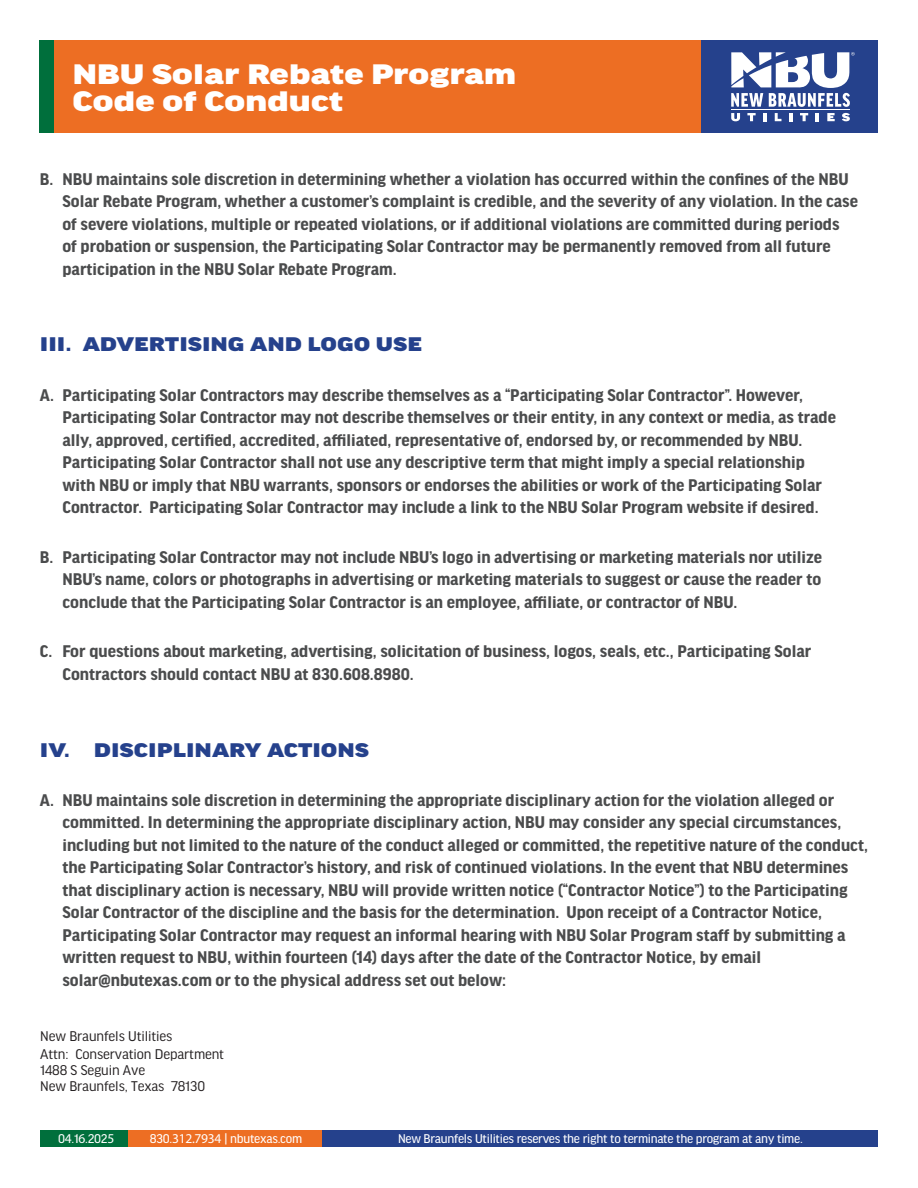
<style>
.page{position:relative;width:918px;height:1188px;background:#fff}
.page>*{position:absolute;margin:0;border:0;box-sizing:border-box;transform-origin:0 0}
.t1{font:900 30px/27px "Good Headline Pro Extd";letter-spacing:-.01em;color:#fff}
.t2{font:900 21px "Good Headline Pro Extd";color:#25418c}
.t3{font:700 18px/22.5px "Good Headline Pro";color:#4b4c4d}
.t4{font:15px/16.5px "Good Headline Pro";letter-spacing:-.01em;color:#231f20}
.t5{font:13.5px "Good Headline Pro News";letter-spacing:-.02em;color:#fff}
.s1{font-family:"Myriad Pro"}
</style>
<div class="page">
<div style="left:40px;top:1131px;width:89px;height:16px;background:#006f3c"></div>
<div style="left:129px;top:1131px;width:194px;height:16px;background:#ed6e23"></div>
<div style="left:323px;top:1131px;width:555px;height:16px;background:#25418c"></div>
<div style="left:701px;top:40px;width:177px;height:93px;background:#25418c"></div>
<div style="left:54px;top:40px;width:647px;height:93px;background:#ed6e23"></div>
<div style="left:40px;top:40px;width:14px;height:93px;background:#006f3c"></div>
<svg style="left:731px;top:113px;width:9px;height:8px"></svg>
<svg style="left:747px;top:113px;width:9px;height:8px"></svg>
<svg style="left:763px;top:113px;width:3px;height:8px"></svg>
<svg style="left:775px;top:113px;width:6px;height:8px"></svg>
<svg style="left:789px;top:113px;width:3px;height:8px"></svg>
<svg style="left:800px;top:113px;width:8px;height:8px"></svg>
<svg style="left:816px;top:113px;width:3px;height:8px"></svg>
<svg style="left:827px;top:113px;width:8px;height:8px"></svg>
<svg style="left:842px;top:113px;width:8px;height:8px"></svg>
<hr style="left:731px;top:109px;width:119px;height:1px;background:#fff">
<svg style="left:731px;top:52px;width:124px;height:55px"></svg>
<h1 class="t1" style="left:72px;top:61px;width:445px">NBU Solar Rebate Program<br>Code of Conduct</h1>
<p class="t3" style="left:62px;top:168px;width:797px;text-indent:-22px">B. NBU maintains sole discretion in determining whether a violation has occurred within the confines of the NBU Solar Rebate Program, whether a customer’s complaint is credible, and the severity of any violation. In the case of severe violations, multiple or repeated violations, or if additional violations are committed during periods of probation or suspension, the Participating Solar Contractor may be permanently removed from all future participation in the NBU Solar Rebate Program.</p>
<p class="t2" style="left:40px;top:334px;width:384px">III. ADVERTISING AND LOGO USE</p>
<p class="t3" style="left:62px;top:384px;width:775px;text-indent:-22px">A. Participating Solar Contractors may describe themselves as a “Participating Solar Contractor”. However, Participating Solar Contractor may not describe themselves or their entity, in any context or media, as trade ally, approved, certified, accredited, affiliated, representative of, endorsed by, or recommended by NBU.<br>Participating Solar Contractor shall not use any descriptive term that might imply a special relationship with NBU or imply that NBU warrants, sponsors or endorses the abilities or work of the Participating Solar Contractor. Participating Solar Contractor may include a link to the NBU Solar Program website if desired.</p>
<p class="t3" style="left:62px;top:546px;width:761px;text-align:justify;text-indent:-22px">B. Participating Solar Contractor may not include NBU’s logo in advertising or marketing materials nor utilize NBU’s name, colors or photographs in advertising or marketing materials to suggest or cause the reader to conclude that the Participating Solar Contractor is an employee, affiliate, or contractor of NBU.</p>
<p class="t3" style="left:62px;top:641px;width:751px;text-indent:-22px">C. For questions about marketing, advertising, solicitation of business, logos, seals, etc., Participating Solar<br>Contractors should contact NBU at 830.608.8980.</p>
<p class="t2" style="left:40px;top:739px;width:331px">IV. DISCIPLINARY ACTIONS</p>
<p class="t3" style="left:62px;top:790px;width:807px;text-indent:-22px">A. NBU maintains sole discretion in determining the appropriate disciplinary action for the violation alleged or committed. In determining the appropriate disciplinary action, NBU may consider any special circumstances, including but not limited to the nature of the conduct alleged or committed, the repetitive nature of the conduct, the Participating Solar Contractor’s history, and risk of continued violations. In the event that NBU determines that disciplinary action is necessary, NBU will provide written notice (“Contractor Notice”) to the Participating Solar Contractor of the discipline and the basis for the determination. Upon receipt of a Contractor Notice, Participating Solar Contractor may request an informal hearing with NBU Solar Program staff by submitting a written request to NBU, within fourteen (14) days after the date of the Contractor Notice, by email solar@nbutexas.com or to the physical address set out below:</p>
<p class="t4" style="left:40px;top:1028px;width:185px">New Braunfels Utilities<br>Attn: Conservation Department<br>1488 S Seguin Ave<br>New Braunfels, Texas 78130</p>
<p class="t5" style="left:58px;top:1132px;width:58px">0<span class="s1">4</span>.1<span class="s1">6</span>.202<span class="s1">5</span></p>
<p class="t5" style="left:150px;top:1132px;width:154px">830.<span class="s1">312.7934</span> | nbutexas.com</p>
<p class="t5" style="left:398px;top:1132px;width:406px">New Braunfels Utilities reserves the right to terminate the program at any time.</p>
</div>
